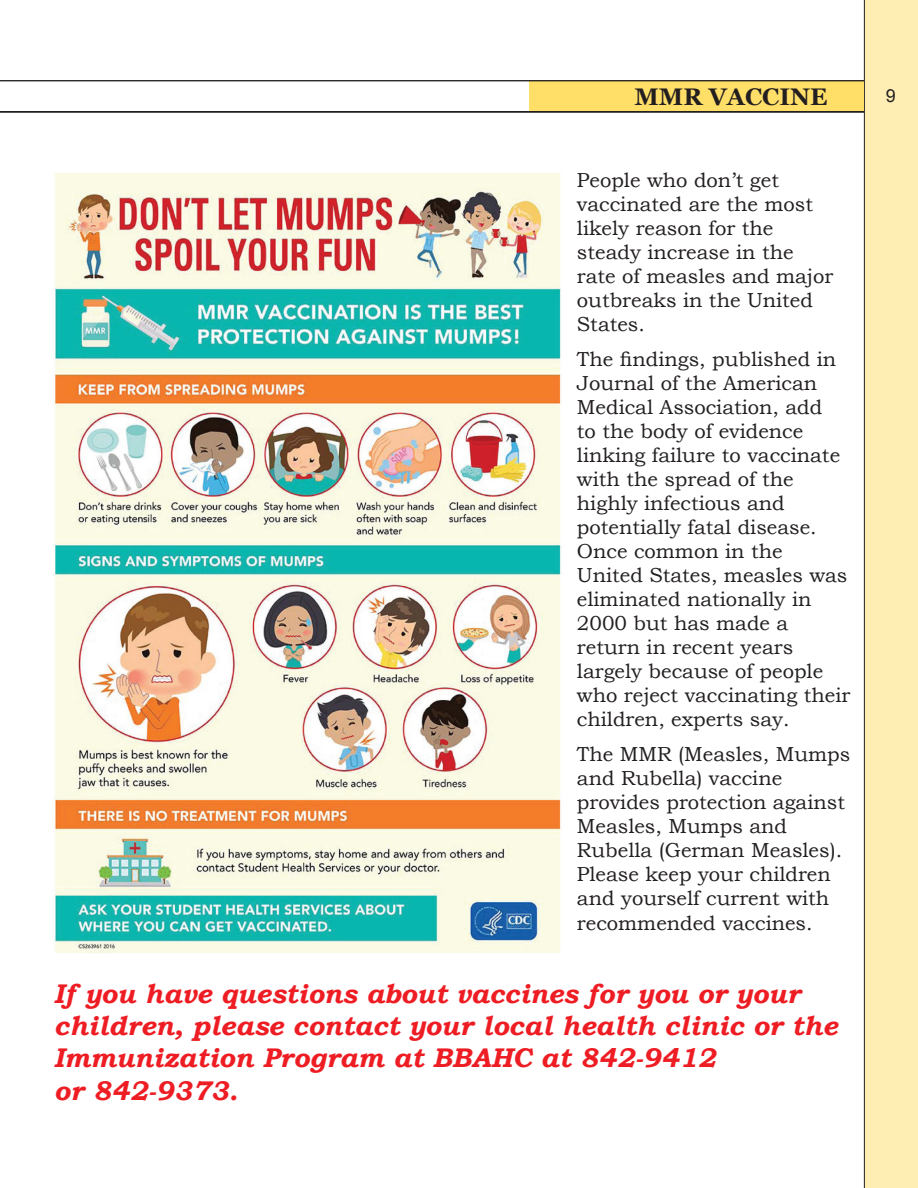
<style>
.page{position:relative;width:918px;height:1188px;background:#fff}
.page>*{position:absolute;margin:0;border:0;box-sizing:border-box;transform-origin:0 0}
.t1{font:italic 700 27px/32.4px "Bookman Old Style";color:#ee1d23}
.t2{font:700 24px "Georgia";color:#231f20}
.t3{font:20.25px/24px "Bookman Old Style";color:#231f20}
.t4{font:18px "Arial";color:#231f20}
</style>
<div class="page">
<img style="left:55px;top:173px;width:506px;height:780px">
<div style="left:864px;top:0;width:54px;height:1188px;background:#ffeeb4"></div>
<div style="left:529px;top:81px;width:335px;height:31px;background:#ffdf68"></div>
<hr style="left:0;top:111px;width:864px;height:2px;background:#231f20">
<hr style="left:0;top:80px;width:864px;height:1px;background:#231f20">
<p class="t2" style="left:634px;top:81px;width:195px">MMR VACCINE</p>
<p class="t4" style="left:886px;top:84px;width:12px">9</p>
<p class="t3" style="left:577px;top:168px;width:258px">People who don’t get vaccinated are the most likely reason for the steady increase in the rate of measles and major outbreaks in the United<br>States.</p>
<p class="t3" style="left:577px;top:347px;width:275px">The findings, published in<br>Journal of the American<br>Medical Association, add<br>to the body of evidence linking failure to vaccinate with the spread of the highly infectious and potentially fatal disease.<br>Once common in the<br>United States, measles was eliminated nationally in<br>2000 but has made a return in recent years largely because of people who reject vaccinating their children, experts say.</p>
<p class="t3" style="left:577px;top:742px;width:275px">The MMR (Measles, Mumps and Rubella) vaccine provides protection against<br>Measles, Mumps and<br>Rubella (German Measles).<br>Please keep your children and yourself current with recommended vaccines.</p>
<h1 class="t1" style="left:54px;top:977px;width:785px">If you have questions about vaccines for you or your children, please contact your local health clinic or the Immunization Program at BBAHC at 842-9412<br>or 842-9373.</h1>
</div>
